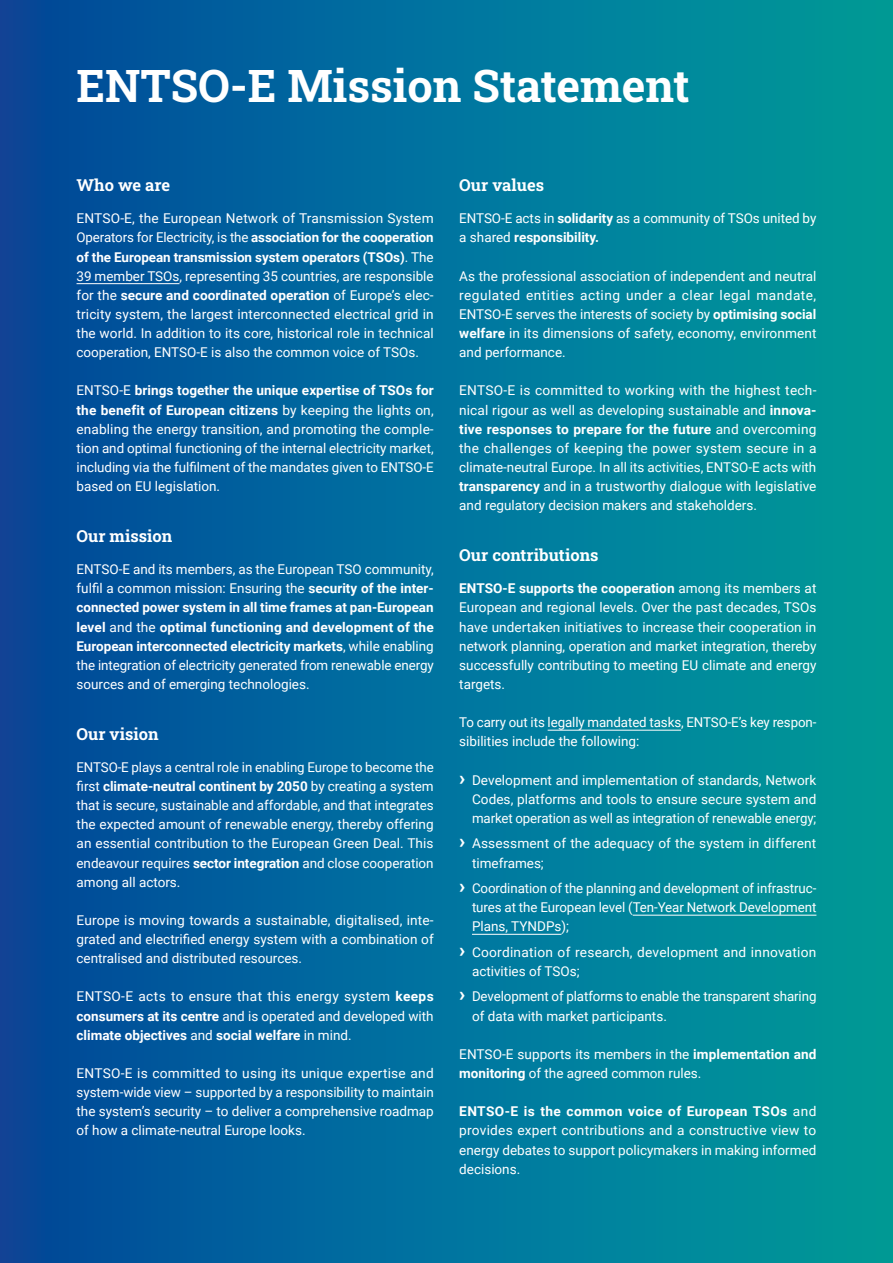
<style>
.page{position:relative;width:893px;height:1263px;background:#fff}
.page>*{position:absolute;margin:0;border:0;box-sizing:border-box;transform-origin:0 0}
.t1{font:45px "Roboto Slab";color:#fff}
.t2{font:16.5px "Roboto Slab";color:#fff}
.t3{font:13.5px/19.2px "Roboto";color:#fff;text-align:justify}
.s1{font-weight:700}
.s2{font-weight:900;font-size:20.25px}
</style>
<div class="page">
<div style="left:0;top:0;width:893px;height:1263px;background:linear-gradient(to right,#02479c,#009e9b)"></div>
<svg style="left:892px;top:0;width:1px;height:13px"></svg>
<hr style="left:77px;top:283px;width:102px;height:1px;background:#fff">
<hr style="left:548px;top:730px;width:133px;height:1px;background:#fff">
<hr style="left:633px;top:915px;width:183px;height:1px;background:#fff">
<hr style="left:472px;top:934px;width:89px;height:1px;background:#fff">
<h1 class="t1" style="left:77px;top:55px;width:615px">ENTSO-E Mission Statement</h1>
<p class="t2" style="left:77px;top:174px;width:95px">Who we are</p>
<p class="t3" style="left:77px;top:208px;width:359px">ENTSO-E, the European Network of Transmission System Operators for Electricity, is the <span class="s1">association for the cooperation of the European transmission system operators (TSOs)</span>. The 39 member TSOs, representing 35 countries, are responsible for the <span class="s1">secure and coordinated operation</span> of Europe’s elec&shy;tricity system, the largest interconnected electrical grid in the world. In addition to its core, historical role in technical cooperation, ENTSO-E is also the common voice of TSOs.</p>
<p class="t3" style="left:77px;top:381px;width:359px">ENTSO-E <span class="s1">brings together the unique expertise of TSOs for the benefit of European citizens</span> by keeping the lights on, enabling the energy transition, and promoting the comple&shy;tion and optimal functioning of the internal electricity market, including via the fulfilment of the mandates given to ENTSO-E based on EU legislation.</p>
<p class="t2" style="left:77px;top:525px;width:97px">Our mission</p>
<p class="t3" style="left:77px;top:559px;width:359px">ENTSO-E and its members, as the European TSO community, fulfil a common mission: Ensuring the <span class="s1">security of the inter&shy;connected power system in all time frames at pan-European level</span> and the <span class="s1">optimal functioning and development of the European interconnected electricity markets</span>, while enabling the integration of electricity generated from renewable energy sources and of emerging technologies.</p>
<p class="t2" style="left:77px;top:723px;width:83px">Our vision</p>
<p class="t3" style="left:77px;top:757px;width:359px">ENTSO-E plays a central role in enabling Europe to become the first <span class="s1">climate-neutral continent by 2050</span> by creating a system that is secure, sustainable and affordable, and that integrates the expected amount of renewable energy, thereby offering an essential contribution to the European Green Deal. This endeavour requires <span class="s1">sector integration</span> and close cooperation among all actors.</p>
<p class="t3" style="left:77px;top:910px;width:359px">Europe is moving towards a sustainable, digitalised, inte&shy;grated and electrified energy system with a combination of centralised and distributed resources.</p>
<p class="t3" style="left:77px;top:986px;width:359px">ENTSO-E acts to ensure that this energy system <span class="s1">keeps consumers at its centre</span> and is operated and developed with <span class="s1">climate objectives</span> and <span class="s1">social welfare</span> in mind.</p>
<p class="t3" style="left:77px;top:1063px;width:359px">ENTSO-E is committed to using its unique expertise and system-wide view – supported by a responsibility to maintain the system’s security – to deliver a comprehensive roadmap of how a climate-neutral Europe looks.</p>
<p class="t2" style="left:459px;top:174px;width:86px">Our values</p>
<p class="t3" style="left:459px;top:208px;width:359px">ENTSO-E acts in <span class="s1">solidarity</span> as a community of TSOs united by a shared <span class="s1">responsibility.</span></p>
<p class="t3" style="left:459px;top:266px;width:359px">As the professional association of independent and neutral regulated entities acting under a clear legal mandate, ENTSO-E serves the interests of society by <span class="s1">optimising social welfare</span> in its dimensions of safety, economy, environment and performance.</p>
<p class="t3" style="left:459px;top:381px;width:359px">ENTSO-E is committed to working with the highest tech&shy;nical rigour as well as developing sustainable and <span class="s1">innova&shy;tive responses to prepare for the future</span> and overcoming the challenges of keeping the power system secure in a climate-neutral Europe. In all its activities, ENTSO-E acts with <span class="s1">transparency</span> and in a trustworthy dialogue with legislative and regulatory decision makers and stakeholders.</p>
<p class="t2" style="left:459px;top:544px;width:141px">Our contributions</p>
<p class="t3" style="left:459px;top:578px;width:359px"><span class="s1">ENTSO-E supports the cooperation</span> among its members at European and regional levels. Over the past decades, TSOs have undertaken initiatives to increase their cooperation in network planning, operation and market integration, thereby successfully contributing to meeting EU climate and energy targets.</p>
<p class="t3" style="left:459px;top:712px;width:359px">To carry out its legally mandated tasks, ENTSO-E’s key respon&shy;sibilities include the following:</p>
<p class="t3" style="left:472px;top:770px;width:346px;text-indent:-13px"><span class="s2">›</span> Development and implementation of standards, Network Codes, platforms and tools to ensure secure system and market operation as well as integration of renewable energy;</p>
<p class="t3" style="left:472px;top:833px;width:346px;text-indent:-13px"><span class="s2">›</span> Assessment of the adequacy of the system in different timeframes;</p>
<p class="t3" style="left:472px;top:878px;width:346px;text-indent:-13px"><span class="s2">›</span> Coordination of the planning and development of infrastruc&shy;tures at the European level (Ten-Year Network Development Plans, TYNDPs);</p>
<p class="t3" style="left:472px;top:942px;width:346px;text-indent:-13px"><span class="s2">›</span> Coordination of research, development and innovation activities of TSOs;</p>
<p class="t3" style="left:472px;top:986px;width:346px;text-indent:-13px"><span class="s2">›</span> Development of platforms to enable the transparent sharing of data with market participants.</p>
<p class="t3" style="left:459px;top:1044px;width:359px">ENTSO-E supports its members in the <span class="s1">implementation and monitoring</span> of the agreed common rules.</p>
<p class="t3" style="left:459px;top:1101px;width:359px"><span class="s1">ENTSO-E is the common voice of European TSOs</span> and provides expert contributions and a constructive view to energy debates to support policymakers in making informed decisions.</p>
</div>
